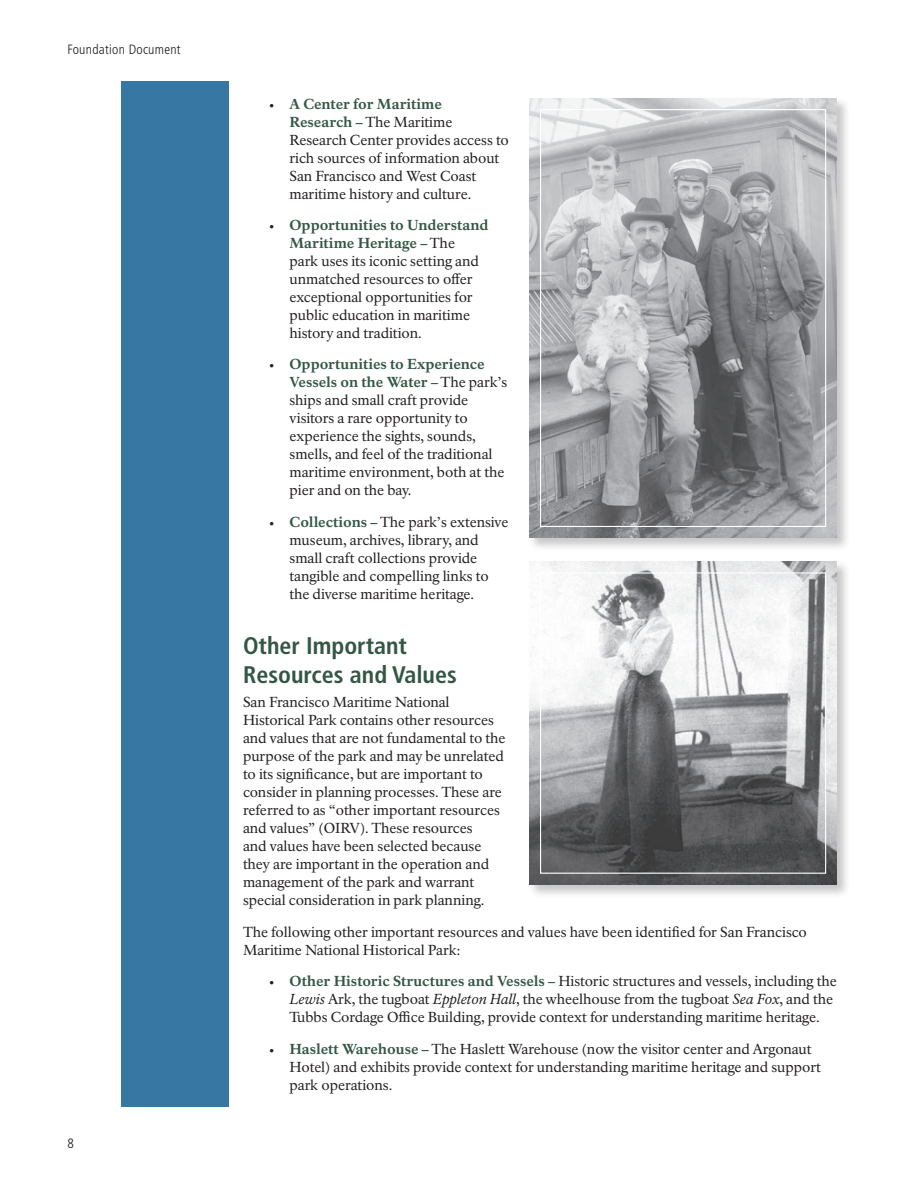
<style>
.page{position:relative;width:918px;height:1188px;background:#fff}
.page>*{position:absolute;margin:0;border:0;box-sizing:border-box;transform-origin:0 0}
.t1{font:700 condensed 24px/28.5px "Frutiger LT Std";color:#345745}
.t2{font:14.25px/18px "NPS Rawlinson OT";letter-spacing:-.005em;color:#231f20}
.t3{font:300 condensed 13.5px "Frutiger LT Std";letter-spacing:.02em;color:#231f20}
.s1{font-family:"Frutiger LT Std";font-weight:900}
.s2{font-weight:800;color:#345745}
.s3{font-style:italic}
</style>
<div class="page">
<div style="left:122px;top:81px;width:108px;height:1026px;background:#3777a4"></div>
<div style="left:527px;top:96px;width:324px;height:456px;background:#231f20;opacity:.25"></div>
<img style="left:529px;top:98px;width:308px;height:440px">
<div style="left:540px;top:109px;width:286px;height:418px;border:1px solid #fff"></div>
<div style="left:527px;top:560px;width:324px;height:338px;background:#231f20;opacity:.25"></div>
<img style="left:529px;top:562px;width:308px;height:323px">
<div style="left:540px;top:572px;width:286px;height:302px;border:1px solid #fff"></div>
<p class="t3" style="left:68px;top:42px;width:115px">Foundation Document</p>
<p class="t3" style="left:68px;top:1135px;width:8px">8</p>
<p class="t2" style="left:289px;top:95px;width:221px;text-indent:-20px"><span class="s1">·</span> <span class="s2">A Center for Maritime<br>Research –</span> The Maritime<br>Research Center provides access to rich sources of information about<br>San Francisco and West Coast maritime history and culture.</p>
<p class="t2" style="left:289px;top:216px;width:201px;text-indent:-20px"><span class="s1">·</span> <span class="s2">Opportunities to Understand<br>Maritime Heritage –</span> The<br>park uses its iconic setting and unmatched resources to offer exceptional opportunities for public education in maritime history and tradition.</p>
<p class="t2" style="left:289px;top:355px;width:219px;text-indent:-20px"><span class="s1">·</span> <span class="s2">Opportunities to Experience<br>Vessels on the Water –</span> The park’s ships and small craft provide visitors a rare opportunity to experience the sights, sounds, smells, and feel of the traditional maritime environment, both at the pier and on the bay.</p>
<p class="t2" style="left:289px;top:513px;width:220px;text-indent:-20px"><span class="s1">·</span> <span class="s2">Collections –</span> The park’s extensive museum, archives, library, and small craft collections provide tangible and compelling links to the diverse maritime heritage.</p>
<h2 class="t1" style="left:243px;top:632px;width:215px">Other Important<br>Resources and Values</h2>
<p class="t2" style="left:243px;top:694px;width:264px">San Francisco Maritime National Historical Park contains other resources and values that are not fundamental to the purpose of the park and may be unrelated to its significance, but are important to consider in planning processes. These are referred to as “other important resources and values” (OIRV). These resources<br>and values have been selected because they are important in the operation and management of the park and warrant special consideration in park planning.</p>
<p class="t2" style="left:243px;top:923px;width:565px">The following other important resources and values have been identified for San Francisco<br>Maritime National Historical Park:</p>
<p class="t2" style="left:289px;top:973px;width:549px;text-indent:-20px"><span class="s1">·</span> <span class="s2">Other Historic Structures and Vessels –</span> Historic structures and vessels, including the<br><span class="s3">Lewis</span> Ark, the tugboat <span class="s3">Eppleton Hall</span>, the wheelhouse from the tugboat <span class="s3">Sea Fox</span>, and the<br>Tubbs Cordage Office Building, provide context for understanding maritime heritage.</p>
<p class="t2" style="left:289px;top:1040px;width:533px;text-indent:-20px"><span class="s1">·</span> <span class="s2">Haslett Warehouse –</span> The Haslett Warehouse (now the visitor center and Argonaut<br>Hotel) and exhibits provide context for understanding maritime heritage and support park operations.</p>
</div>
